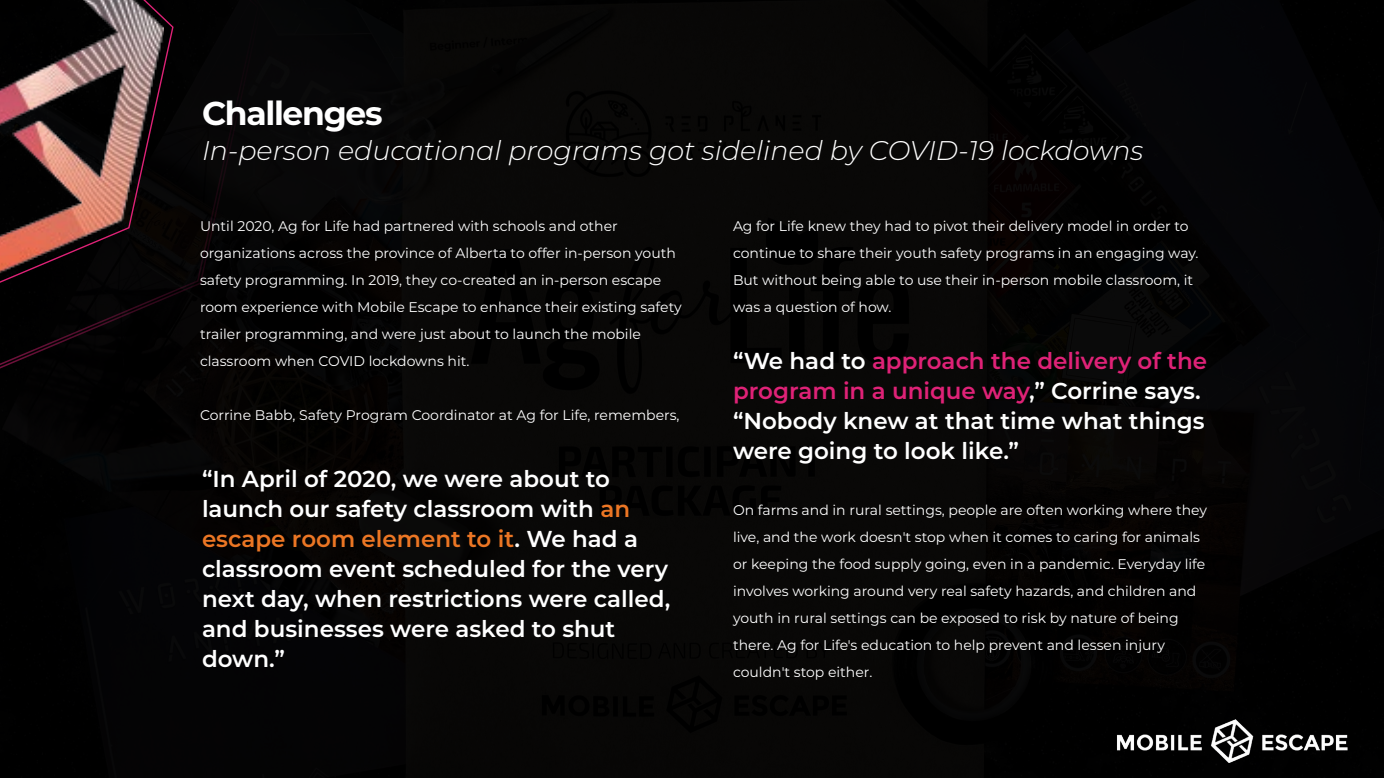
<style>
.page{position:relative;width:1384px;height:778px;background:#000}
.page>*{position:absolute;margin:0;border:0;box-sizing:border-box;transform-origin:0 0}
.t1{font:700 33px "Montserrat";letter-spacing:-.04em;color:#fff}
.t2{font:italic 300 27px "Montserrat";color:#fff}
.t3{font:600 23px/30px "Montserrat";color:#fff}
.t4{font:14px/27px "Montserrat";color:#fff}
.s1{color:#ec7624}
.s2{color:#df2277}
</style>
<div class="page">
<svg style="left:0;top:90px;width:240px;height:279px"></svg>
<svg style="left:0;top:0;width:174px;height:324px"></svg>
<img style="left:1117px;top:720px;width:231px;height:42px">
<h1 class="t1" style="left:202px;top:89px;width:182px">Challenges</h1>
<h2 class="t2" style="left:202px;top:132px;width:943px">In-person educational programs got sidelined by COVID-19 lockdowns</h2>
<p class="t4" style="left:200px;top:212px;width:483px">Until 2020, Ag for Life had partnered with schools and other organizations across the province of Alberta to offer in-person youth safety programming. In 2019, they co-created an in-person escape room experience with Mobile Escape to enhance their existing safety trailer programming, and were just about to launch the mobile classroom when COVID lockdowns hit.</p>
<p class="t4" style="left:200px;top:401px;width:481px">Corrine Babb, Safety Program Coordinator at Ag for Life, remembers,</p>
<h3 class="t3" style="left:202px;top:463px;width:470px">“In April of 2020, we were about to launch our safety classroom with <span class="s1">an escape room element to it</span>. We had a classroom event scheduled for the very next day, when restrictions were called, and businesses were asked to shut down.”</h3>
<p class="t4" style="left:733px;top:212px;width:467px">Ag for Life knew they had to pivot their delivery model in order to continue to share their youth safety programs in an engaging way.<br>But without being able to use their in-person mobile classroom, it was a question of how.</p>
<h3 class="t3" style="left:733px;top:344px;width:476px">“We had to <span class="s2">approach the delivery of the program in a unique way</span>,” Corrine says. “Nobody knew at that time what things were going to look like.”</h3>
<p class="t4" style="left:733px;top:496px;width:476px">On farms and in rural settings, people are often working where they live, and the work doesn't stop when it comes to caring for animals or keeping the food supply going, even in a pandemic. Everyday life involves working around very real safety hazards, and children and youth in rural settings can be exposed to risk by nature of being there. Ag for Life's education to help prevent and lessen injury couldn't stop either.</p>
</div>
